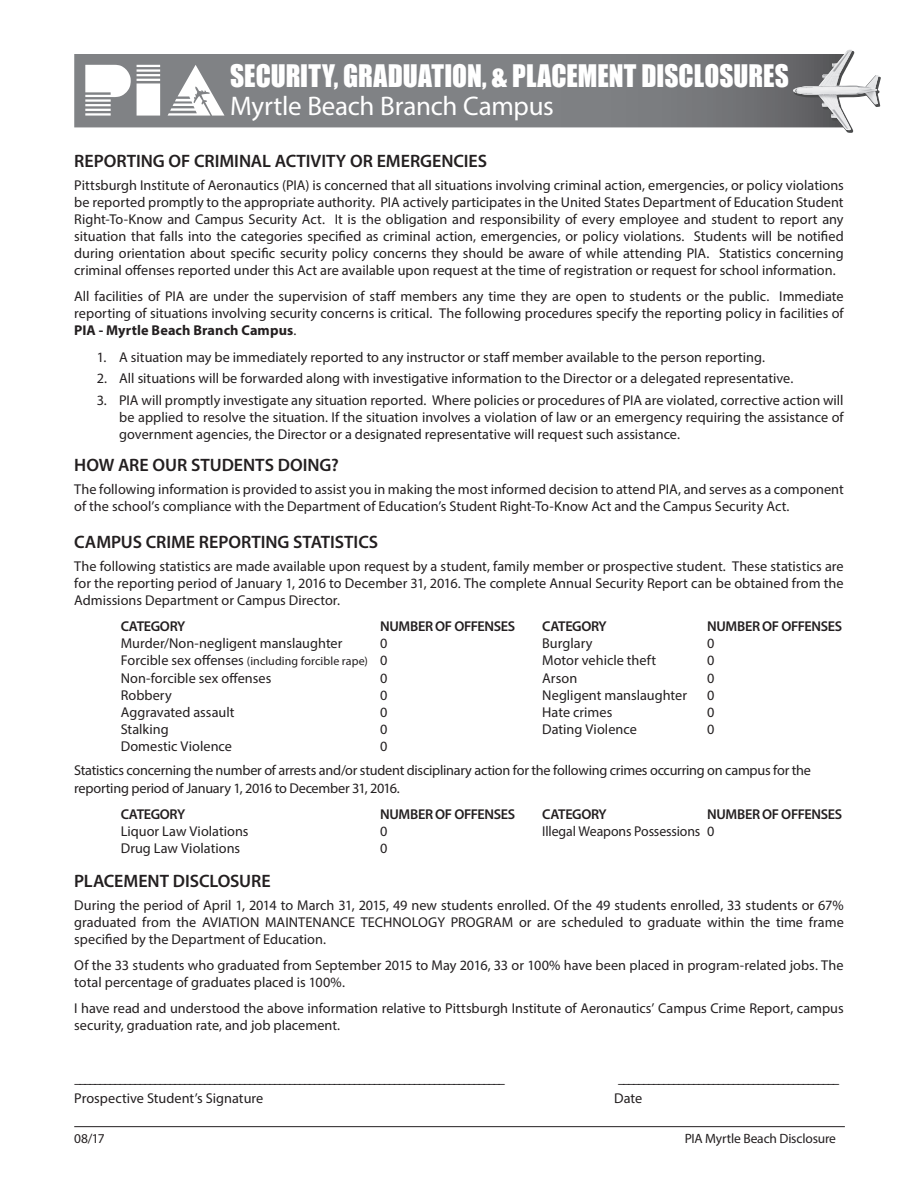
<style>
.page{position:relative;width:918px;height:1188px;background:#fff}
.page>*{position:absolute;margin:0;border:0;box-sizing:border-box;transform-origin:0 0}
.t1{font:28.5px "Impact";letter-spacing:.005em;color:#fff;scale:.96 1}
.t2{font:27px "Myriad Pro";letter-spacing:-.01em;color:#fff}
.t3{font:600 18px "Myriad Pro";letter-spacing:-.005em;color:#231f20}
.t4{font:14.25px/17.1px "Myriad Pro";color:#231f20;text-align:justify}
.t5{font:600 14.25px "Myriad Pro";letter-spacing:-.025em;color:#231f20}
.t6{font:14.25px "Myriad Pro";letter-spacing:-.02em;color:#231f20}
.t7{font:13.5px "Myriad Pro";letter-spacing:-.015em;color:#231f20}
.t8{font:12px "Myriad Pro";letter-spacing:.01em;color:#231f20}
.s1{font-weight:700}
.s2{font-size:14.25px}
</style>
<div class="page">
<svg style="left:74px;top:54px;width:719px;height:73px;background:#7c7e81"></svg>
<svg style="left:845px;top:76px;width:36px;height:57px"></svg>
<img style="left:793px;top:50px;width:86px;height:80px">
<svg style="left:85px;top:65px;width:140px;height:51px"></svg>
<hr style="left:74px;top:1126px;width:771px;height:1px;background:#231f20">
<h1 class="t1" style="left:230px;top:54px;width:584px">SECURITY, GRADUATION, &amp; PLACEMENT DISCLOSURES</h1>
<h2 class="t2" style="left:230px;top:89px;width:325px">Myrtle Beach Branch Campus</h2>
<p class="t3" style="left:74px;top:149px;width:414px">REPORTING OF CRIMINAL ACTIVITY OR EMERGENCIES</p>
<p class="t4" style="left:74px;top:176px;width:771px">Pittsburgh Institute of Aeronautics (PIA) is concerned that all situations involving criminal action, emergencies, or policy violations be reported promptly to the appropriate authority. PIA actively participates in the United States Department of Education Student Right-To-Know and Campus Security Act. It is the obligation and responsibility of every employee and student to report any situation that falls into the categories specified as criminal action, emergencies, or policy violations. Students will be notified during orientation about specific security policy concerns they should be aware of while attending PIA. Statistics concerning criminal offenses reported under this Act are available upon request at the time of registration or request for school information.</p>
<p class="t4" style="left:74px;top:288px;width:771px">All facilities of PIA are under the supervision of staff members any time they are open to students or the public. Immediate reporting of situations involving security concerns is critical. The following procedures specify the reporting policy in facilities of <span class="s1">PIA - Myrtle Beach Branch Campus</span>.</p>
<p class="t4" style="left:97px;top:348px;width:670px">1. A situation may be immediately reported to any instructor or staff member available to the person reporting.</p>
<p class="t4" style="left:97px;top:370px;width:698px">2. All situations will be forwarded along with investigative information to the Director or a delegated representative.</p>
<p class="t4" style="left:119px;top:391px;width:726px;text-indent:-23px">3. PIA will promptly investigate any situation reported. Where policies or procedures of PIA are violated, corrective action will be applied to resolve the situation. If the situation involves a violation of law or an emergency requiring the assistance of government agencies, the Director or a designated representative will request such assistance.</p>
<p class="t3" style="left:74px;top:454px;width:266px">HOW ARE OUR STUDENTS DOING?</p>
<p class="t4" style="left:74px;top:481px;width:771px">The following information is provided to assist you in making the most informed decision to attend PIA, and serves as a component of the school’s compliance with the Department of Education’s Student Right-To-Know Act and the Campus Security Act.</p>
<p class="t3" style="left:74px;top:530px;width:305px">CAMPUS CRIME REPORTING STATISTICS</p>
<p class="t4" style="left:74px;top:557px;width:771px">The following statistics are made available upon request by a student, family member or prospective student. These statistics are for the reporting period of January 1, 2016 to December 31, 2016. The complete Annual Security Report can be obtained from the Admissions Department or Campus Director.</p>
<p class="t5" style="left:121px;top:617px;width:66px">CATEGORY</p>
<p class="t5" style="left:380px;top:617px;width:136px">NUMBER OF OFFENSES</p>
<p class="t5" style="left:542px;top:617px;width:66px">CATEGORY</p>
<p class="t5" style="left:707px;top:617px;width:136px">NUMBER OF OFFENSES</p>
<p class="t4" style="left:121px;top:635px;width:223px">Murder/Non-negligent manslaughter</p>
<p class="t4" style="left:380px;top:635px;width:9px">0</p>
<p class="t4" style="left:542px;top:635px;width:52px">Burglary</p>
<p class="t4" style="left:707px;top:635px;width:9px">0</p>
<p class="t8" style="left:121px;top:654px;width:268px"><span class="s2">Forcible sex offenses</span> (including forcible rape) <span class="s2">0</span></p>
<p class="t4" style="left:542px;top:652px;width:116px">Motor vehicle theft</p>
<p class="t4" style="left:707px;top:652px;width:9px">0</p>
<p class="t4" style="left:121px;top:669px;width:152px">Non-forcible sex offenses</p>
<p class="t4" style="left:380px;top:669px;width:9px">0</p>
<p class="t4" style="left:542px;top:669px;width:37px">Arson</p>
<p class="t4" style="left:707px;top:669px;width:9px">0</p>
<p class="t4" style="left:121px;top:686px;width:53px">Robbery</p>
<p class="t4" style="left:380px;top:686px;width:9px">0</p>
<p class="t4" style="left:542px;top:686px;width:146px">Negligent manslaughter</p>
<p class="t4" style="left:707px;top:686px;width:9px">0</p>
<p class="t4" style="left:121px;top:703px;width:115px">Aggravated assault</p>
<p class="t4" style="left:380px;top:703px;width:9px">0</p>
<p class="t4" style="left:542px;top:703px;width:72px">Hate crimes</p>
<p class="t4" style="left:707px;top:703px;width:9px">0</p>
<p class="t4" style="left:121px;top:720px;width:50px">Stalking</p>
<p class="t4" style="left:380px;top:720px;width:9px">0</p>
<p class="t4" style="left:542px;top:720px;width:96px">Dating Violence</p>
<p class="t4" style="left:707px;top:720px;width:9px">0</p>
<p class="t4" style="left:121px;top:737px;width:113px">Domestic Violence</p>
<p class="t4" style="left:74px;top:734px;width:738px;line-height:24.6px;text-indent:306px">0<br>Statistics concerning the number of arrests and/or student disciplinary action for the following crimes occurring on campus for the</p>
<p class="t6" style="left:74px;top:779px;width:327px">reporting period of January 1, 2016 to December 31, 2016.</p>
<p class="t5" style="left:121px;top:805px;width:66px">CATEGORY</p>
<p class="t5" style="left:380px;top:805px;width:136px">NUMBER OF OFFENSES</p>
<p class="t5" style="left:542px;top:805px;width:66px">CATEGORY</p>
<p class="t5" style="left:707px;top:805px;width:136px">NUMBER OF OFFENSES</p>
<p class="t4" style="left:121px;top:822px;width:129px">Liquor Law Violations</p>
<p class="t4" style="left:380px;top:822px;width:9px">0</p>
<p class="t4" style="left:542px;top:822px;width:174px">Illegal Weapons Possessions 0</p>
<p class="t4" style="left:121px;top:839px;width:121px">Drug Law Violations</p>
<p class="t4" style="left:380px;top:839px;width:9px">0</p>
<p class="t3" style="left:74px;top:869px;width:198px">PLACEMENT DISCLOSURE</p>
<p class="t4" style="left:74px;top:896px;width:771px">During the period of April 1, 2014 to March 31, 2015, 49 new students enrolled. Of the 49 students enrolled, 33 students or 67% graduated from the AVIATION MAINTENANCE TECHNOLOGY PROGRAM or are scheduled to graduate within the time frame specified by the Department of Education.</p>
<p class="t4" style="left:74px;top:956px;width:771px">Of the 33 students who graduated from September 2015 to May 2016, 33 or 100% have been placed in program-related jobs. The total percentage of graduates placed is 100%.</p>
<p class="t4" style="left:74px;top:1000px;width:771px">I have read and understood the above information relative to Pittsburgh Institute of Aeronautics’ Campus Crime Report, campus security, graduation rate, and job placement.</p>
<p class="t4" style="left:74px;top:1075px;width:433px">––––––––––––––––––––––––––––––––––––––––––––––––––––––––––––––––––––––––––––––––––––––</p>
<p class="t4" style="left:618px;top:1075px;width:223px">––––––––––––––––––––––––––––––––––––––––––––</p>
<p class="t4" style="left:74px;top:1089px;width:191px">Prospective Student’s Signature</p>
<p class="t4" style="left:614px;top:1089px;width:30px">Date</p>
<p class="t7" style="left:74px;top:1130px;width:32px">08/17</p>
<p class="t7" style="left:685px;top:1130px;width:153px">PIA Myrtle Beach Disclosure</p>
</div>
